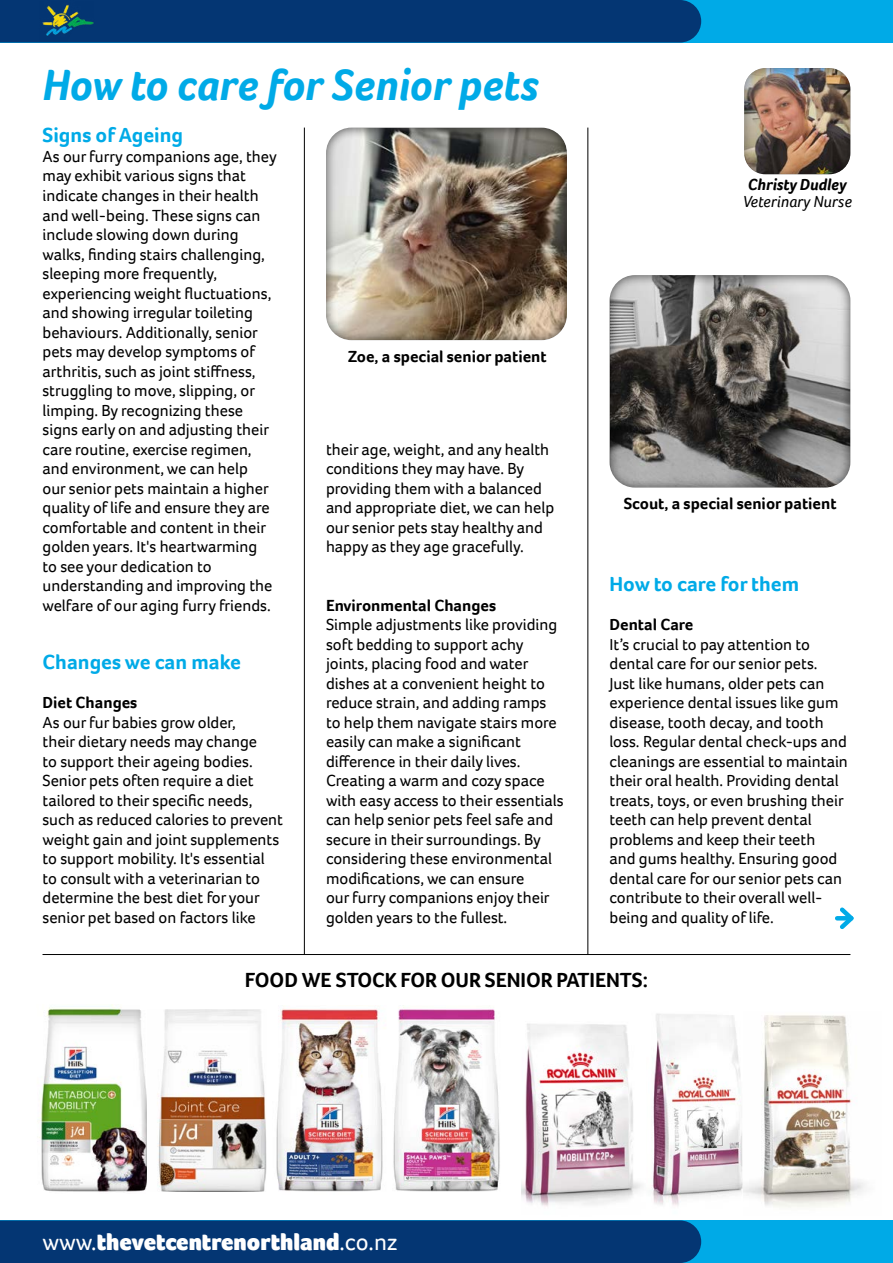
<style>
.page{position:relative;width:893px;height:1263px;background:#fff}
.page>*{position:absolute;margin:0;border:0;box-sizing:border-box;transform-origin:0 0}
.t1{font:italic 700 45px "Foco";letter-spacing:-.005em;color:#00aae7}
.t2{font:900 24px "Foco";color:#fff}
.t3{font:700 21px "Foco";color:#00aae7}
.t4{font:700 21px "Foco";color:#000}
.t5{font:16.5px/19.5px "Foco";color:#000}
.t6{font:700 16.5px "Foco";color:#000}
.t7{font:italic 16.5px "Foco";color:#000}
.t8{font:italic 700 16.5px "Foco";letter-spacing:-.005em;color:#000}
.s1{font-weight:400}
</style>
<div class="page">
<div style="left:0;top:0;width:893px;height:43px;background:#00aae7"></div>
<div style="left:0;top:0;width:701px;height:43px;background:#043673"></div>
<img style="left:38px;top:0;width:57px;height:43px">
<div style="left:732px;top:57px;width:133px;height:119px;background:#000;opacity:.5"></div>
<img style="left:742px;top:1015px;width:123px;height:193px">
<img style="left:39px;top:1005px;width:108px;height:187px">
<img style="left:157px;top:1009px;width:110px;height:182px">
<img style="left:276px;top:1005px;width:224px;height:187px">
<img style="left:522px;top:1013px;width:220px;height:194px">
<hr style="left:43px;top:954px;width:807px;height:1px;background:#000">
<div style="left:314px;top:116px;width:265px;height:225px;background:#000;opacity:.75"></div>
<div style="left:597px;top:263px;width:266px;height:227px;background:#000;opacity:.75"></div>
<svg style="left:836px;top:907px;width:18px;height:22px"></svg>
<hr style="left:304px;top:128px;width:1px;height:826px;background:#000">
<hr style="left:587px;top:128px;width:1px;height:827px;background:#000">
<div style="left:0;top:1220px;width:893px;height:43px;background:#00aae7"></div>
<div style="left:0;top:1220px;width:701px;height:43px;background:#043673"></div>
<h1 class="t1" style="left:43px;top:55px;width:498px">How to care for Senior pets</h1>
<p class="t3" style="left:43px;top:121px;width:142px">Signs of Ageing</p>
<p class="t5" style="left:43px;top:146px;width:236px">As our furry companions age, they may exhibit various signs that indicate changes in their health and well-being. These signs can include slowing down during walks, finding stairs challenging, sleeping more frequently, experiencing weight fluctuations, and showing irregular toileting behaviours. Additionally, senior pets may develop symptoms of arthritis, such as joint stiffness, struggling to move, slipping, or limping. By recognizing these signs early on and adjusting their care routine, exercise regimen, and environment, we can help<br>our senior pets maintain a higher quality of life and ensure they are comfortable and content in their golden years. It's heartwarming<br>to see your dedication to understanding and improving the welfare of our aging furry friends.</p>
<p class="t3" style="left:43px;top:648px;width:200px">Changes we can make</p>
<p class="t6" style="left:43px;top:691px;width:96px">Diet Changes</p>
<p class="t5" style="left:43px;top:712px;width:242px">As our fur babies grow older,<br>their dietary needs may change<br>to support their ageing bodies.<br>Senior pets often require a diet tailored to their specific needs, such as reduced calories to prevent weight gain and joint supplements to support mobility. It's essential to consult with a veterinarian to determine the best diet for your senior pet based on factors like</p>
<p class="t6" style="left:348px;top:346px;width:200px">Zoe, a special senior patient</p>
<p class="t5" style="left:326px;top:439px;width:230px">their age, weight, and any health conditions they may have. By providing them with a balanced and appropriate diet, we can help our senior pets stay healthy and happy as they age gracefully.</p>
<p class="t6" style="left:326px;top:594px;width:172px">Environmental Changes</p>
<p class="t5" style="left:326px;top:615px;width:239px">Simple adjustments like providing soft bedding to support achy joints, placing food and water dishes at a convenient height to reduce strain, and adding ramps to help them navigate stairs more easily can make a significant difference in their daily lives.<br>Creating a warm and cozy space with easy access to their essentials can help senior pets feel safe and secure in their surroundings. By considering these environmental modifications, we can ensure<br>our furry companions enjoy their golden years to the fullest.</p>
<p class="t8" style="left:748px;top:174px;width:100px">Christy Dudley</p>
<p class="t7" style="left:743px;top:190px;width:111px">Veterinary Nurse</p>
<p class="t6" style="left:624px;top:493px;width:214px">Scout, a special senior patient</p>
<p class="t3" style="left:609px;top:570px;width:191px">How to care for them</p>
<p class="t6" style="left:609px;top:614px;width:85px">Dental Care</p>
<p class="t5" style="left:609px;top:634px;width:240px">It’s crucial to pay attention to dental care for our senior pets.<br>Just like humans, older pets can experience dental issues like gum disease, tooth decay, and tooth loss. Regular dental check-ups and cleanings are essential to maintain their oral health. Providing dental treats, toys, or even brushing their teeth can help prevent dental problems and keep their teeth<br>and gums healthy. Ensuring good dental care for our senior pets can contribute to their overall well&shy;being and quality of life.</p>
<p class="t4" style="left:245px;top:966px;width:405px">FOOD WE STOCK FOR OUR SENIOR PATIENTS:</p>
<h2 class="t2" style="left:43px;top:1225px;width:356px"><span class="s1">www.</span>thevetcentrenorthland<span class="s1">.co.nz</span></h2>
</div>
